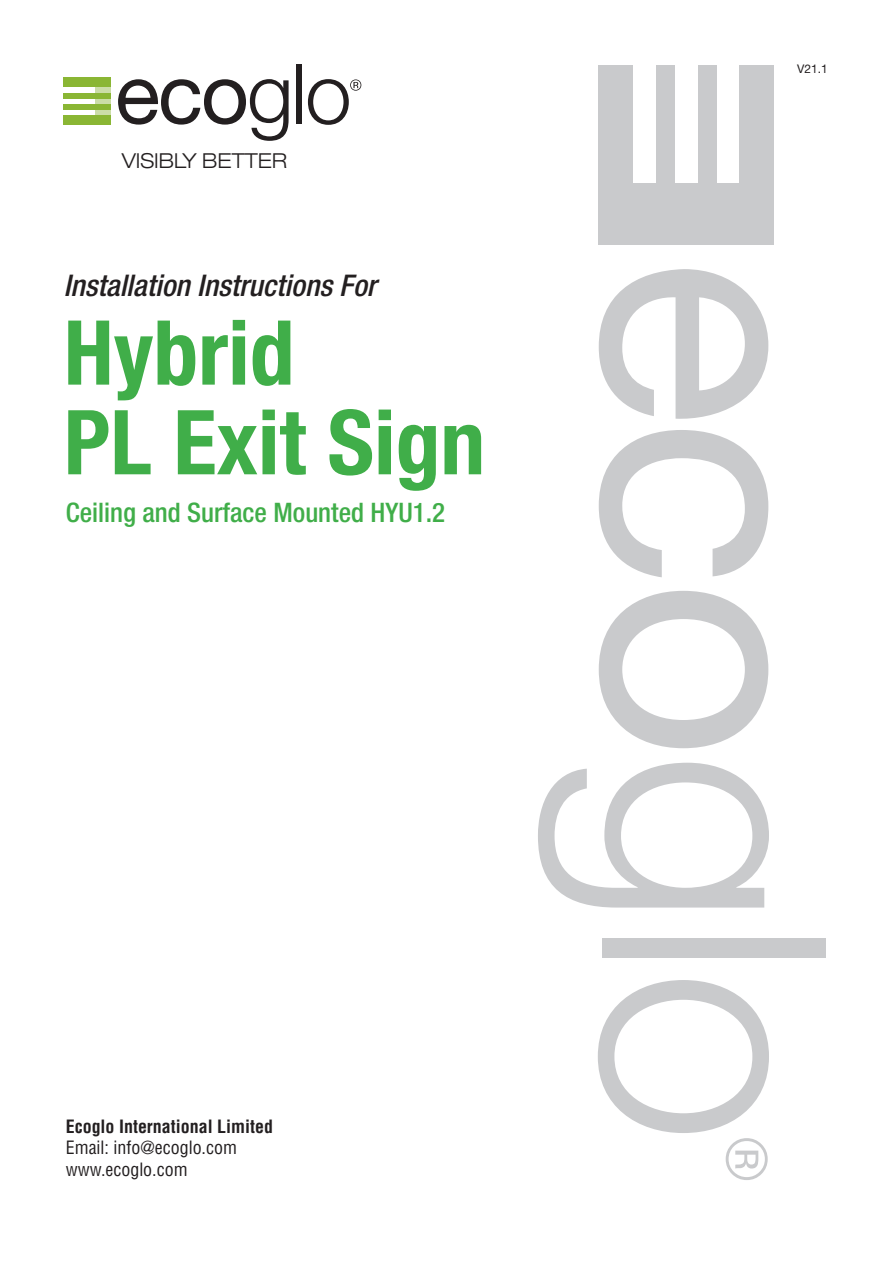
<style>
.page{position:relative;width:893px;height:1263px;background:#fff}
.page>*{position:absolute;margin:0;border:0;box-sizing:border-box;transform-origin:0 0}
.t1{font:700 condensed 89.7px "Helvetica Neue";color:#40ae49}
.t2{font:italic 500 condensed 29.85px "Helvetica Neue";color:#231f20}
.t3{font:500 condensed 26.85px "Helvetica Neue";color:#40ae49}
.t4{font:300 expanded 20.7px "Helvetica Neue";color:#231f20}
.t5{font:condensed 18px "Helvetica";color:#231f20}
.t6{font:700 condensed 18px "Helvetica";color:#231f20}
.t7{font:12px "Helvetica Neue";color:#231f20}
</style>
<div class="page">
<div style="left:64px;top:78px;width:47px;height:9px;background:#8ab634"></div>
<div style="left:95px;top:87px;width:16px;height:6px;background:#cbdda7"></div>
<div style="left:95px;top:98px;width:16px;height:6px;background:#cbdda7"></div>
<div style="left:95px;top:109px;width:16px;height:6px;background:#cbdda7"></div>
<div style="left:64px;top:115px;width:47px;height:10px;background:#8ab634"></div>
<div style="left:64px;top:104px;width:47px;height:5px;background:#8ab634"></div>
<div style="left:64px;top:93px;width:47px;height:5px;background:#8ab634"></div>
<svg style="left:118px;top:79px;width:171px;height:62px"></svg>
<div style="left:297px;top:64px;width:5px;height:60px;background:#231f20"></div>
<svg style="left:308px;top:79px;width:53px;height:46px"></svg>
<div style="left:739px;top:66px;width:34px;height:176px;background:#c9cacc"></div>
<div style="left:598px;top:183px;width:175px;height:61px;background:#c9cacc"></div>
<div style="left:599px;top:66px;width:34px;height:176px;background:#c9cacc"></div>
<div style="left:656px;top:66px;width:19px;height:176px;background:#c9cacc"></div>
<div style="left:697px;top:66px;width:19px;height:176px;background:#c9cacc"></div>
<svg style="left:599px;top:269px;width:169px;height:150px"></svg>
<svg style="left:599px;top:430px;width:169px;height:147px"></svg>
<svg style="left:599px;top:591px;width:169px;height:157px"></svg>
<svg style="left:538px;top:763px;width:231px;height:144px"></svg>
<div style="left:602px;top:938px;width:224px;height:20px;background:#c9cacc"></div>
<svg style="left:598px;top:980px;width:171px;height:200px"></svg>
<p class="t4" style="left:122px;top:148px;width:167px">VISIBLY BETTER</p>
<p class="t2" style="left:64px;top:267px;width:314px">Installation Instructions For</p>
<p class="t1" style="left:64px;top:298px;width:232px">Hybrid</p>
<p class="t1" style="left:64px;top:388px;width:423px">PL Exit Sign</p>
<p class="t3" style="left:66px;top:496px;width:381px">Ceiling and Surface Mounted HYU1.2</p>
<p class="t6" style="left:66px;top:1115px;width:209px">Ecoglo International Limited</p>
<p class="t5" style="left:66px;top:1136px;width:173px">Email: info@ecoglo.com</p>
<p class="t5" style="left:66px;top:1158px;width:123px">www.ecoglo.com</p>
<p class="t7" style="left:797px;top:62px;width:32px">V21.1</p>
</div>
